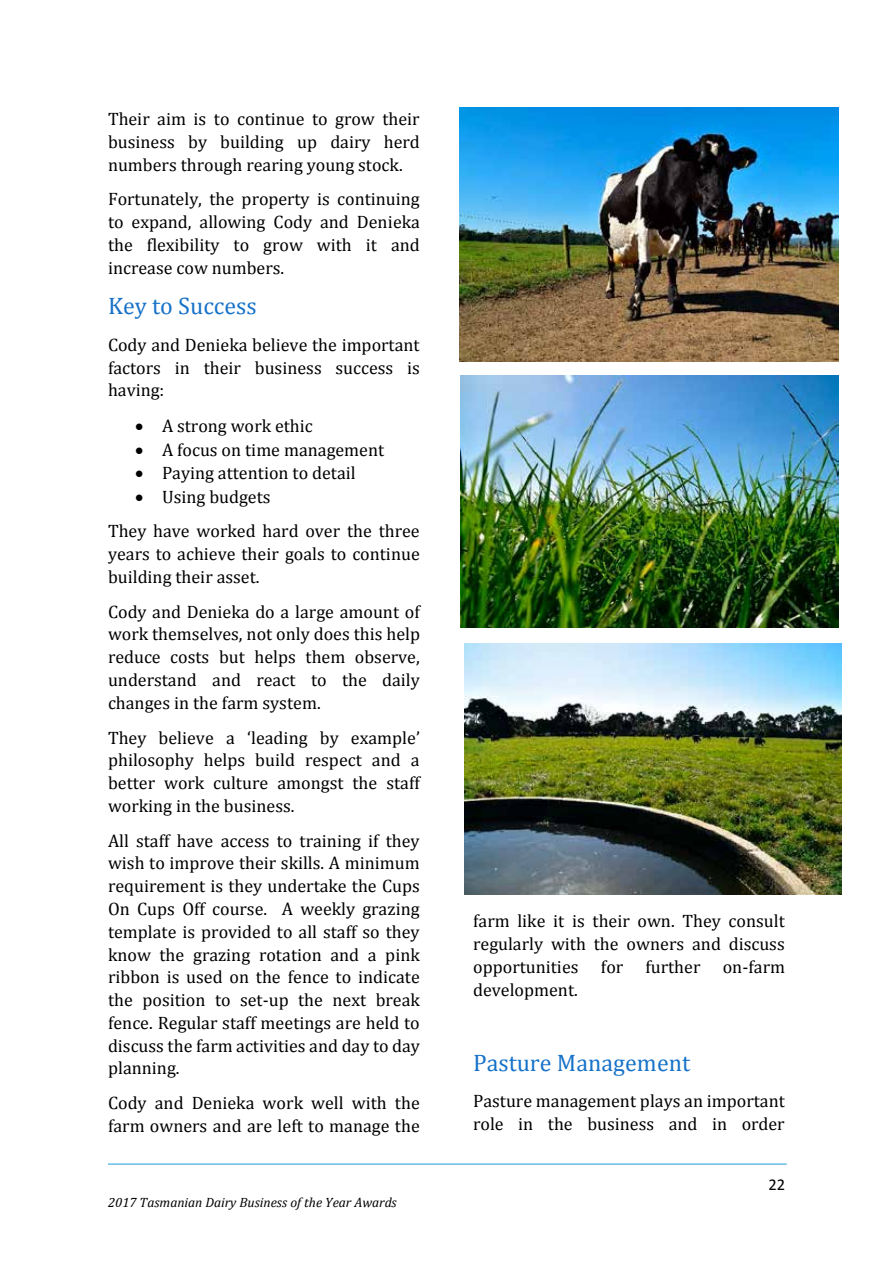
<style>
.page{position:relative;width:893px;height:1263px;background:#fff}
.page>*{position:absolute;margin:0;border:0;box-sizing:border-box;transform-origin:0 0}
.t1{font:24px "Cambria";color:#1772c8}
.t2{font:18px/22.8px "Cambria";color:#000;text-align:justify}
.t3{font:16.5px "Calibri";color:#000}
.t4{font:italic 13.5px "Cambria";color:#000}
</style>
<div class="page">
<hr style="left:108px;top:1164px;width:679px;height:1px;background:#1c9dd8">
<img style="left:459px;top:108px;width:380px;height:253px">
<img style="left:461px;top:376px;width:377px;height:251px">
<img style="left:464px;top:643px;width:377px;height:251px">
<p class="t2" style="left:108px;top:107px;width:313px">Their aim is to continue to grow their business by building up dairy herd numbers through rearing young stock.</p>
<p class="t2" style="left:108px;top:188px;width:313px">Fortunately, the property is continuing to expand, allowing Cody and Denieka the flexibility to grow with it and increase cow numbers.</p>
<h1 class="t1" style="left:108px;top:292px;width:150px">Key to Success</h1>
<p class="t2" style="left:108px;top:333px;width:313px">Cody and Denieka believe the important factors in their business success is having:</p>
<p class="t2" style="left:135px;top:415px;width:179px">• A strong work ethic</p>
<p class="t2" style="left:135px;top:438px;width:251px">• A focus on time management</p>
<p class="t2" style="left:135px;top:462px;width:222px">• Paying attention to detail</p>
<p class="t2" style="left:108px;top:479px;width:313px;line-height:34.5px;text-indent:27px">• Using budgets<br>They have worked hard over the three</p>
<p class="t2" style="left:108px;top:542px;width:313px">years to achieve their goals to continue building their asset.</p>
<p class="t2" style="left:108px;top:600px;width:313px">Cody and Denieka do a large amount of work themselves, not only does this help reduce costs but helps them observe, understand and react to the daily changes in the farm system.</p>
<p class="t2" style="left:108px;top:726px;width:314px">They believe a ‘leading by example’ philosophy helps build respect and a better work culture amongst the staff working in the business.</p>
<p class="t2" style="left:108px;top:829px;width:313px">All staff have access to training if they wish to improve their skills. A minimum requirement is they undertake the Cups On Cups Off course. A weekly grazing template is provided to all staff so they know the grazing rotation and a pink ribbon is used on the fence to indicate the position to set-up the next break fence. Regular staff meetings are held to discuss the farm activities and day to day planning.</p>
<p class="t2" style="left:108px;top:1091px;width:313px">Cody and Denieka work well with the farm owners and are left to manage the</p>
<p class="t4" style="left:108px;top:1193px;width:290px">2017 Tasmanian Dairy Business of the Year Awards</p>
<p class="t2" style="left:473px;top:909px;width:313px">farm like it is their own. They consult regularly with the owners and discuss opportunities for further on-farm development.</p>
<h1 class="t1" style="left:473px;top:1048px;width:218px">Pasture Management</h1>
<p class="t2" style="left:473px;top:1090px;width:313px">Pasture management plays an important role in the business and in order</p>
<p class="t3" style="left:768px;top:1172px;width:18px">22</p>
</div>
